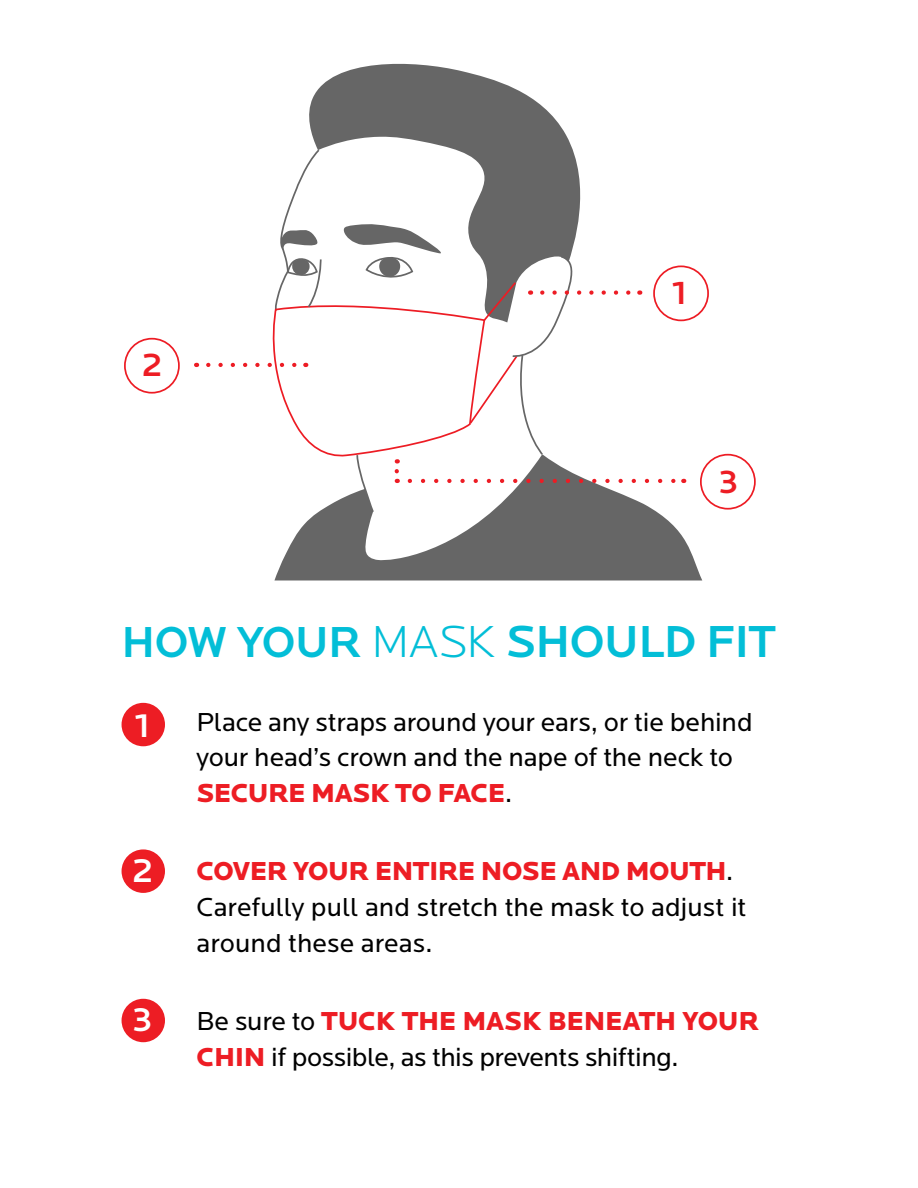
<style>
.page{position:relative;width:918px;height:1188px;background:#fff}
.page>*{position:absolute;margin:0;border:0;box-sizing:border-box;transform-origin:0 0}
.t1{font:500 46.5px "Locator";letter-spacing:-.01em;color:#03bed7}
.t2{font:500 34.5px "Locator";color:#fff}
.t3{font:500 33.75px "Locator";color:#ed1d24}
.t4{font:27px/36px "Locator";letter-spacing:-.005em;color:#000}
.s1{font-size:45px}
.s2{font-weight:300}
.s3{font-weight:900;color:#ed1d24}
</style>
<div class="page">
<div style="left:122px;top:703px;width:43px;height:43px;background:#ed1d24;border-radius:50%"></div>
<div style="left:122px;top:849px;width:43px;height:44px;background:#ed1d24;border-radius:50%"></div>
<div style="left:122px;top:999px;width:43px;height:43px;background:#ed1d24;border-radius:50%"></div>
<svg style="left:274px;top:471px;width:428px;height:110px;fill:#666"></svg>
<svg style="left:309px;top:63px;width:272px;height:192px;fill:#666"></svg>
<svg style="left:355px;top:255px;width:223px;height:259px"></svg>
<svg style="left:542px;top:290px;width:89px;height:5px"></svg>
<svg style="left:410px;top:479px;width:267px;height:4px"></svg>
<svg style="left:208px;top:148px;width:311px;height:315px"></svg>
<svg style="left:395px;top:471px;width:4px;height:12px"></svg>
<div style="left:653px;top:265px;width:56px;height:56px;border:2px solid #ed1c24;border-radius:50%"></div>
<div style="left:124px;top:338px;width:56px;height:56px;border:2px solid #ed1c24;border-radius:50%"></div>
<div style="left:700px;top:454px;width:56px;height:56px;border:2px solid #ed1c24;border-radius:50%"></div>
<p class="t3" style="left:142px;top:346px;width:23px">2</p>
<p class="t3" style="left:672px;top:274px;width:16px">1</p>
<p class="t3" style="left:719px;top:462px;width:21px">3</p>
<h1 class="t1" style="left:122px;top:616px;width:656px"><span class="s1">HOW YOUR</span> <span class="s2">MASK</span> SHOULD FIT</h1>
<p class="t2" style="left:135px;top:706px;width:17px">1</p>
<p class="t4" style="left:196px;top:704px;width:558px">Place any straps around your ears, or tie behind your head’s crown and the nape of the neck to<br><span class="s3">SECURE MASK TO FACE</span>.</p>
<p class="t2" style="left:132px;top:851px;width:23px">2</p>
<p class="t4" style="left:196px;top:854px;width:552px"><span class="s3">COVER YOUR ENTIRE NOSE AND MOUTH</span>.<br>Carefully pull and stretch the mask to adjust it around these areas.</p>
<p class="t2" style="left:133px;top:1000px;width:21px">3</p>
<p class="t4" style="left:196px;top:1004px;width:564px">Be sure to <span class="s3">TUCK THE MASK BENEATH YOUR<br>CHIN</span> if possible, as this prevents shifting.</p>
</div>
